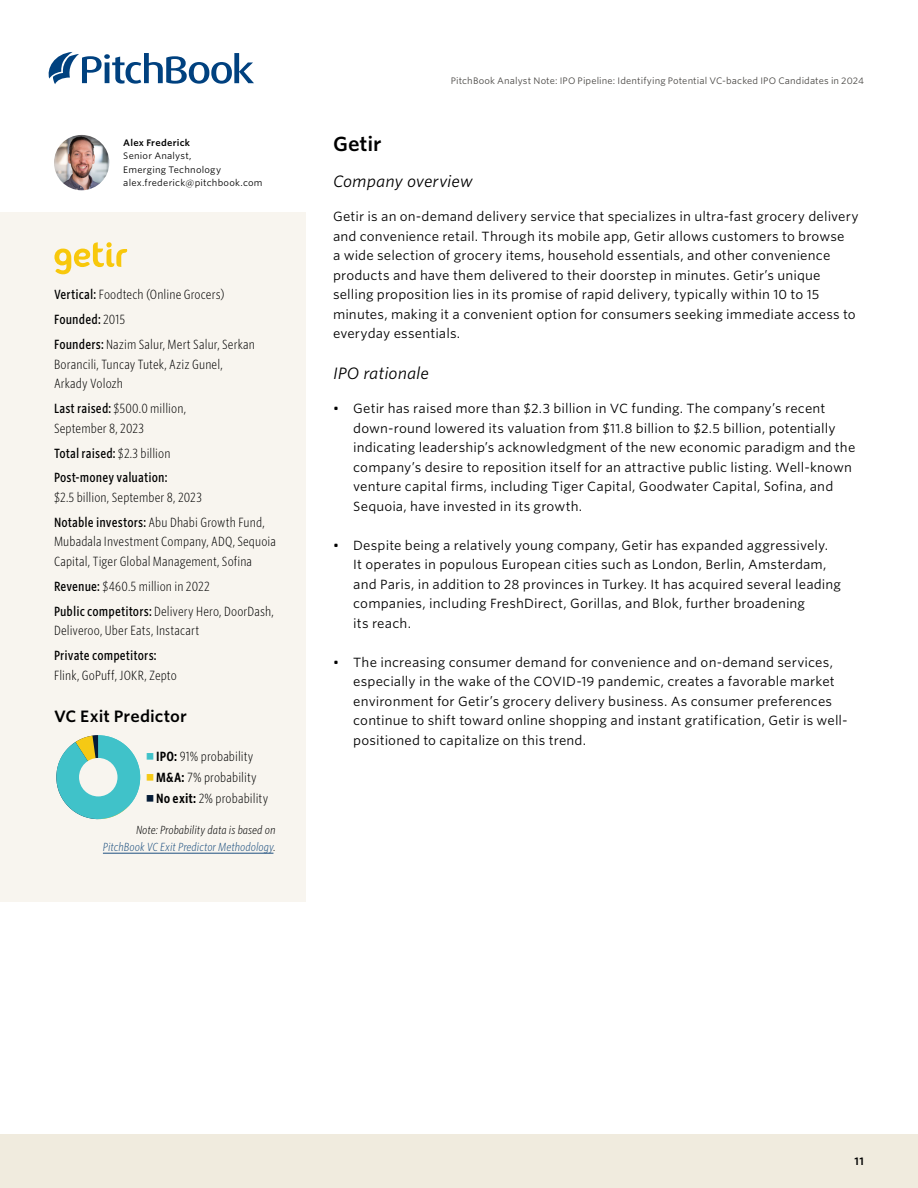
<style>
.page{position:relative;width:918px;height:1188px;background:#fff}
.page>*{position:absolute;margin:0;border:0;box-sizing:border-box;transform-origin:0 0}
.AN_Section_title{font:600 19.5px "Whitney S Sm";letter-spacing:-.005em;color:#000}
.AN_Subsection_I{font:italic 15.75px "Whitney S Sm";color:#000}
.AN_Chart___table_title{font:600 15.75px "Whitney S Sm";color:#000}
.AN_Body_copy{font:12.75px/19.5px "Whitney S Sm";letter-spacing:.01em;color:#000}
.AN_Company_highlights{font:300 12.75px/19.5px "Whitney Cond S Sm";letter-spacing:.01em;color:#000}
.AN_Company_highlights-2{font:500 12.75px "Whitney Cond S Sm";letter-spacing:.01em;color:#000}
.ETR_Source_tag{font:italic 300 11.25px/16.5px "Whitney Cond S Sm";color:#1d5080;text-align:right}
.t1{font:600 10.5px "Whitney S Sm";color:#000}
.t2{font:9px "Whitney S Sm";letter-spacing:.01em;color:#484643}
.AN_TOC_credits_text{font:9px/13.5px "Whitney S Sm";letter-spacing:.025em;color:#000}
.s1{font-weight:600}
.s2{font-weight:500}
.s3{font-weight:300}
.s4{color:#000}
</style>
<div class="page">
<div style="left:0;top:1134px;width:918px;height:54px;background:#f0ebde"></div>
<svg style="left:49px;top:52px;width:205px;height:32px"></svg>
<img style="left:54px;top:135px;width:55px;height:55px;border-radius:28px">
<div style="left:0;top:212px;width:306px;height:689px;background:#f8f5ef"></div>
<svg style="left:54px;top:242px;width:73px;height:32px"></svg>
<svg style="left:56px;top:735px;width:84px;height:84px"></svg>
<div style="left:79px;top:758px;width:39px;height:38px;background:#f8f5ef;border-radius:50%"></div>
<hr style="left:103px;top:853px;width:170px;height:1px;background:#1d5080">
<p class="AN_TOC_credits_text" style="left:123px;top:136px;width:141px"><span class="s1">Alex Frederick<br></span>Senior Analyst,<br>Emerging Technology alex.frederick@pitchbook.com</p>
<p class="AN_Company_highlights" style="left:54px;top:285px;width:172px"><span class="s2">Vertical:</span> Foodtech (Online Grocers)</p>
<p class="AN_Company_highlights-2" style="left:54px;top:311px;width:73px">Founded: <span class="s3">2015</span></p>
<p class="AN_Company_highlights" style="left:54px;top:334px;width:202px"><span class="s2">Founders:</span> Nazim Salur, Mert Salur, Serkan<br>Borancili, Tuncay Tutek, Aziz Gunel,<br>Arkady Volozh</p>
<p class="AN_Company_highlights" style="left:54px;top:398px;width:134px"><span class="s2">Last raised:</span> $500.0 million,<br>September 8, 2023</p>
<p class="AN_Company_highlights-2" style="left:54px;top:444px;width:118px">Total raised: <span class="s3">$2.3 billion</span></p>
<p class="AN_Company_highlights" style="left:54px;top:468px;width:149px"><span class="s2">Post-money valuation:<br></span>$2.5 billion, September 8, 2023</p>
<p class="AN_Company_highlights" style="left:54px;top:512px;width:223px"><span class="s2">Notable investors:</span> Abu Dhabi Growth Fund,<br>Mubadala Investment Company, ADQ, Sequoia<br>Capital, Tiger Global Management, Sofina</p>
<p class="AN_Company_highlights" style="left:54px;top:576px;width:157px"><span class="s2">Revenue:</span> $460.5 million in 2022</p>
<p class="AN_Company_highlights" style="left:54px;top:601px;width:221px"><span class="s2">Public competitors:</span> Delivery Hero, DoorDash,<br>Deliveroo, Uber Eats, Instacart</p>
<p class="AN_Company_highlights" style="left:54px;top:645px;width:124px"><span class="s2">Private competitors:<br></span>Flink, GoPuff, JOKR, Zepto</p>
<p class="AN_Chart___table_title" style="left:54px;top:705px;width:134px">VC Exit Predictor</p>
<p class="AN_Company_highlights" style="left:180px;top:746px;width:83px;line-height:21px;text-align:center">84% probability<br>14% probability</p>
<p class="AN_Company_highlights" style="left:156px;top:746px;width:114px;line-height:21px"><span class="s1">IPO:</span> 91% probability<br><span class="s1">M&amp;A:</span> 7% probability<br><span class="s1">No exit:</span> 2% probability</p>
<p class="ETR_Source_tag" style="left:103px;top:822px;width:174px"><span class="s4">Note: Probability data is based on<br></span>PitchBook VC Exit Predictor Methodology<span class="s4">.</span></p>
<p class="t2" style="left:451px;top:75px;width:415px">PitchBook Analyst Note: IPO Pipeline: Identifying Potential VC-backed IPO Candidates in 2024</p>
<p class="AN_Section_title" style="left:333px;top:130px;width:50px">Getir</p>
<p class="AN_Subsection_I" style="left:333px;top:170px;width:141px">Company overview</p>
<p class="AN_Body_copy" style="left:333px;top:207px;width:527px">Getir is an on-demand delivery service that specializes in ultra-fast grocery delivery and convenience retail. Through its mobile app, Getir allows customers to browse<br>a wide selection of grocery items, household essentials, and other convenience products and have them delivered to their doorstep in minutes. Getir’s unique selling proposition lies in its promise of rapid delivery, typically within 10 to 15 minutes, making it a convenient option for consumers seeking immediate access to everyday essentials.</p>
<p class="AN_Subsection_I" style="left:333px;top:362px;width:98px">IPO rationale</p>
<p class="AN_Body_copy" style="left:353px;top:399px;width:504px;text-indent:-20px">• Getir has raised more than $2.3 billion in VC funding. The company’s recent down-round lowered its valuation from $11.8 billion to $2.5 billion, potentially indicating leadership’s acknowledgment of the new economic paradigm and the company’s desire to reposition itself for an attractive public listing. Well-known venture capital firms, including Tiger Capital, Goodwater Capital, Sofina, and Sequoia, have invested in its growth.</p>
<p class="AN_Body_copy" style="left:353px;top:535px;width:489px;text-indent:-20px">• Despite being a relatively young company, Getir has expanded aggressively.<br>It operates in populous European cities such as London, Berlin, Amsterdam, and Paris, in addition to 28 provinces in Turkey. It has acquired several leading companies, including FreshDirect, Gorillas, and Blok, further broadening<br>its reach.</p>
<p class="AN_Body_copy" style="left:353px;top:652px;width:496px;text-indent:-20px">• The increasing consumer demand for convenience and on-demand services, especially in the wake of the COVID-19 pandemic, creates a favorable market environment for Getir’s grocery delivery business. As consumer preferences continue to shift toward online shopping and instant gratification, Getir is well&shy;positioned to capitalize on this trend.</p>
<p class="t1" style="left:855px;top:1154px;width:11px">11</p>
</div>
